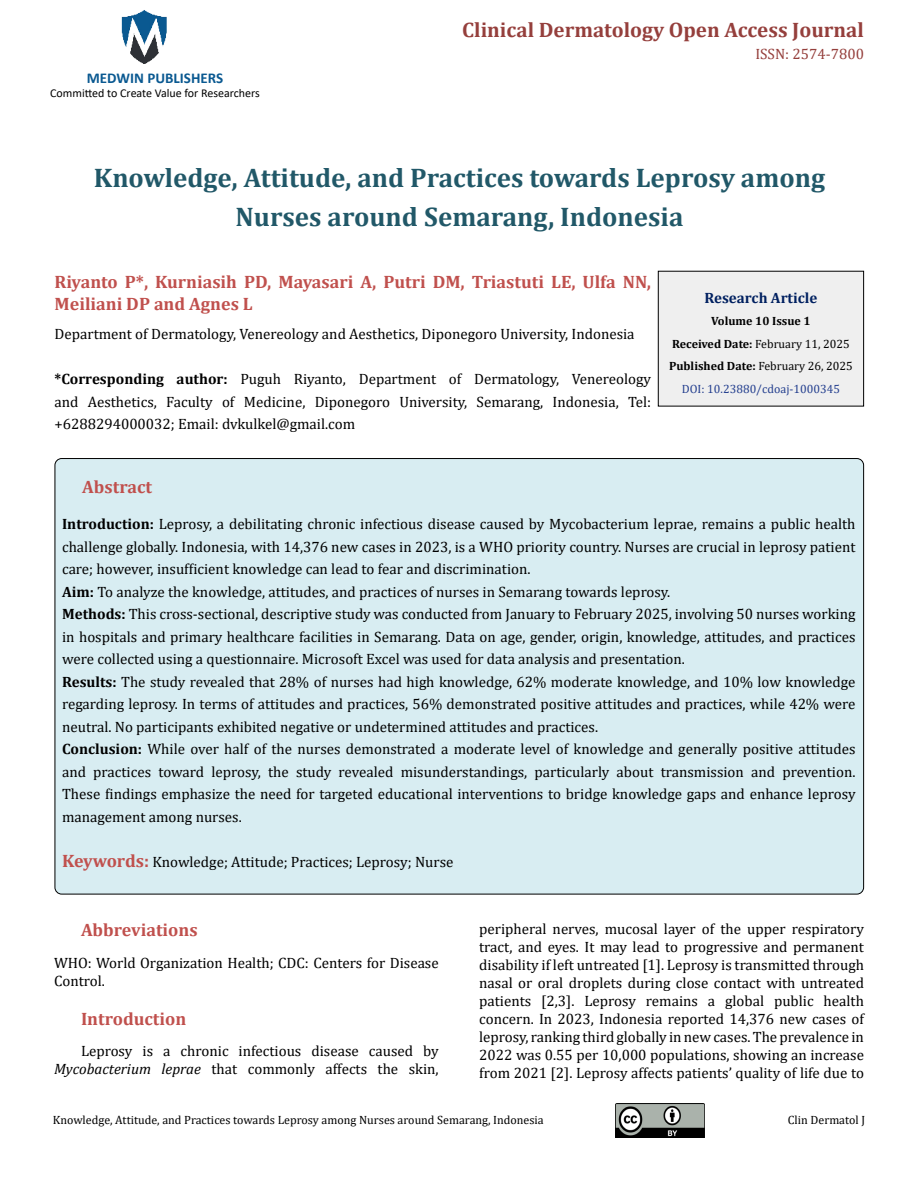
<style>
.page{position:relative;width:918px;height:1188px;background:#fff}
.page>*{position:absolute;margin:0;border:0;box-sizing:border-box;transform-origin:0 0}
.t1{font:700 27px/39px "Cambria";color:#215868;text-align:center}
.t2{font:700 21px "Cambria";color:#953f3c}
.t3{font:700 18px/22.5px "Cambria";color:#c0504d}
.t4{font:15px/22.5px "Cambria";color:#000;text-align:justify}
.t5{font:700 15px "Calibri";color:#0a5991}
.t6{font:700 15px "Cambria";color:#002060}
.t7{font:15px "Cambria";color:#953f3c}
.t8{font:700 12px/22.5px "Cambria";color:#000;text-align:center}
.t9{font:12px "Cambria";color:#000}
.t10{font:12px "Calibri";color:#000}
.s1{font-weight:700}
.s2{font-weight:400}
.s3{font-weight:400;color:#25408f}
.s4{font-weight:700;font-size:18px;color:#c0504d}
.s5{font-style:italic}
</style>
<div class="page">
<img style="left:121px;top:10px;width:46px;height:54px">
<img style="left:616px;top:1104px;width:88px;height:33px">
<div style="left:658px;top:271px;width:206px;height:135px;background:#efefef"></div>
<div style="left:658px;top:271px;width:206px;height:135px;border:1px solid #000"></div>
<div style="left:55px;top:459px;width:809px;height:435px;background:#d8edf2;border-radius:7px"></div>
<p class="t5" style="left:87px;top:67px;width:138px">MEDWIN PUBLISHERS</p>
<p class="t10" style="left:50px;top:85px;width:211px">Committed to Create Value for Researchers</p>
<h2 class="t2" style="left:462px;top:15px;width:403px">Clinical Dermatology Open Access Journal</h2>
<p class="t7" style="left:755px;top:45px;width:110px">ISSN: 2574-7800</p>
<h1 class="t1" style="left:94px;top:157px;width:733px">Knowledge, Attitude, and Practices towards Leprosy among<br>Nurses around Semarang, Indonesia</h1>
<p class="t3" style="left:55px;top:270px;width:598px">Riyanto P*, Kurniasih PD, Mayasari A, Putri DM, Triastuti LE, Ulfa NN,<br>Meiliani DP and Agnes L</p>
<p class="t4" style="left:55px;top:323px;width:582px">Department of Dermatology, Venereology and Aesthetics, Diponegoro University, Indonesia</p>
<p class="t4" style="left:55px;top:368px;width:598px"><span class="s1">*Corresponding author:</span> Puguh Riyanto, Department of Dermatology, Venereology and Aesthetics, Faculty of Medicine, Diponegoro University, Semarang, Indonesia, Tel: +6288294000032; Email: dvkulkel@gmail.com</p>
<p class="t6" style="left:704px;top:287px;width:114px">Research Article</p>
<p class="t8" style="left:669px;top:310px;width:185px">Volume 10 Issue 1<br>Received Date: <span class="s2">February 11, 2025<br></span>Published Date: <span class="s2">February 26, 2025<br></span><span class="s3">DOI: 10.23880/cdoaj-1000345</span></p>
<p class="t3" style="left:82px;top:475px;width:71px">Abstract</p>
<p class="t4" style="left:62px;top:513px;width:795px;text-align:left"><span class="s1">Introduction:</span> Leprosy, a debilitating chronic infectious disease caused by Mycobacterium leprae, remains a public health challenge globally. Indonesia, with 14,376 new cases in 2023, is a WHO priority country. Nurses are crucial in leprosy patient care; however, insufficient knowledge can lead to fear and discrimination.<br><span class="s1">Aim:</span> To analyze the knowledge, attitudes, and practices of nurses in Semarang towards leprosy.<br><span class="s1">Methods:</span> This cross-sectional, descriptive study was conducted from January to February 2025, involving 50 nurses working in hospitals and primary healthcare facilities in Semarang. Data on age, gender, origin, knowledge, attitudes, and practices were collected using a questionnaire. Microsoft Excel was used for data analysis and presentation.<br><span class="s1">Results:</span> The study revealed that 28% of nurses had high knowledge, 62% moderate knowledge, and 10% low knowledge regarding leprosy. In terms of attitudes and practices, 56% demonstrated positive attitudes and practices, while 42% were neutral. No participants exhibited negative or undetermined attitudes and practices.<br><span class="s1">Conclusion:</span> While over half of the nurses demonstrated a moderate level of knowledge and generally positive attitudes and practices toward leprosy, the study revealed misunderstandings, particularly about transmission and prevention.<br>These findings emphasize the need for targeted educational interventions to bridge knowledge gaps and enhance leprosy management among nurses.</p>
<p class="t4" style="left:62px;top:850px;width:393px"><span class="s4">Keywords:</span> Knowledge; Attitude; Practices; Leprosy; Nurse</p>
<p class="t3" style="left:81px;top:918px;width:118px">Abbreviations</p>
<p class="t4" style="left:54px;top:954px;width:386px;line-height:18px">WHO: World Organization Health; CDC: Centers for Disease<br>Control.</p>
<p class="t3" style="left:81px;top:1007px;width:107px">Introduction</p>
<p class="t4" style="left:54px;top:1042px;width:386px;line-height:18px;text-align:right">Leprosy is a chronic infectious disease caused by<br><span class="s5">Mycobacterium leprae</span> that commonly affects the skin,</p>
<p class="t4" style="left:479px;top:920px;width:386px;line-height:18px">peripheral nerves, mucosal layer of the upper respiratory tract, and eyes. It may lead to progressive and permanent disability if left untreated [1]. Leprosy is transmitted through nasal or oral droplets during close contact with untreated patients [2,3]. Leprosy remains a global public health concern. In 2023, Indonesia reported 14,376 new cases of leprosy, ranking third globally in new cases. The prevalence in 2022 was 0.55 per 10,000 populations, showing an increase from 2021 [2]. Leprosy affects patients’ quality of life due to</p>
<p class="t9" style="left:53px;top:1113px;width:492px">Knowledge, Attitude, and Practices towards Leprosy among Nurses around Semarang, Indonesia</p>
<p class="t9" style="left:788px;top:1113px;width:79px">Clin Dermatol J</p>
</div>
